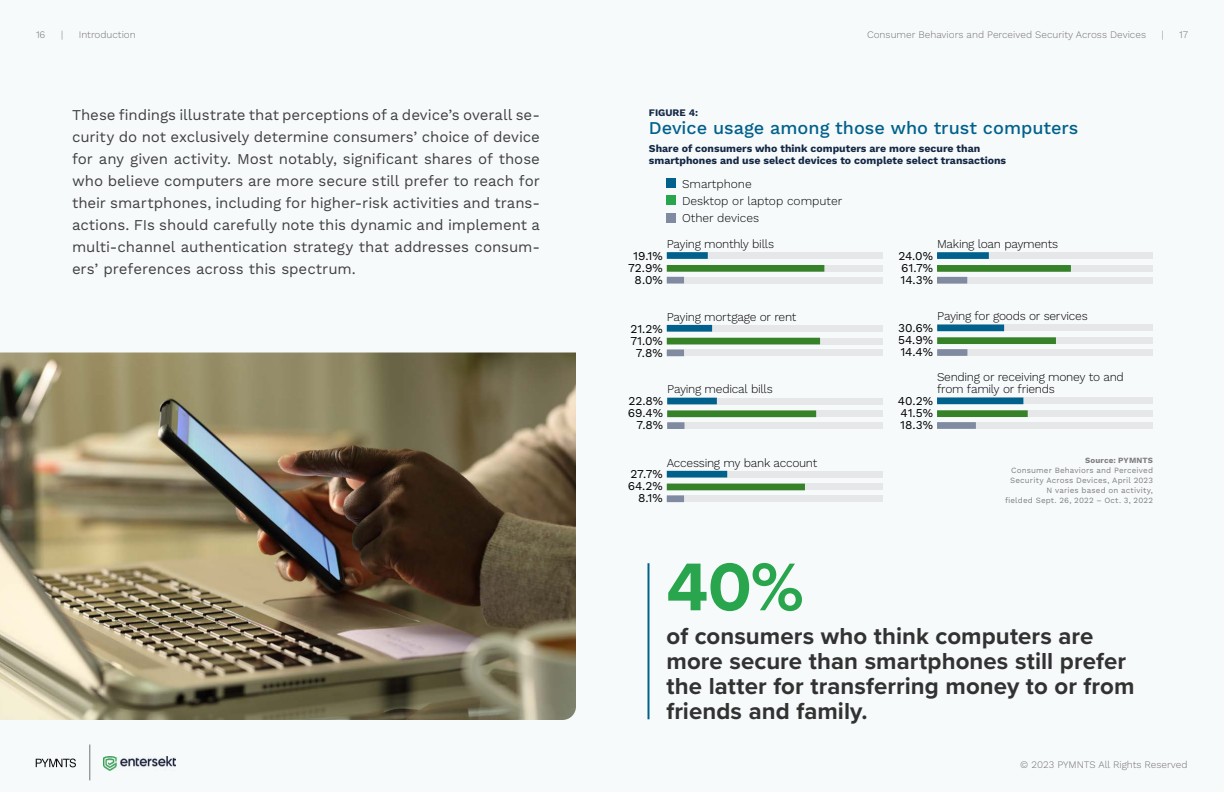
<style>
.page{position:relative;width:1224px;height:792px;background:#f7fafb}
.page>*{position:absolute;margin:0;border:0;box-sizing:border-box;transform-origin:0 0}
.t1{font:700 70px "Proxima Nova";color:#29a64d}
.t2{font:700 24px/25px "Proxima Nova";letter-spacing:.005em;color:#323232}
.t3{font:500 18px "Work Sans";color:#00618c}
.t4{font:15px/22px "Work Sans";letter-spacing:-.005em;color:#414042;text-align:justify}
.t5{font:300 12px/12px "Work Sans";letter-spacing:-.02em;color:#000}
.t6{font:12px/12px "Work Sans";color:#000;text-align:justify}
.t7{font:300 12px/17.3px "Work Sans";color:#000}
.t8{font:700 10.5px/12px "Work Sans";color:#132744}
.t9{font:300 10px "Work Sans";color:#717073}
.t10{font:700 10px "Work Sans";color:#132744}
.t11{font:8px/10px "Work Sans";letter-spacing:.02em;color:#7f7e81;text-align:right}
.t12{font:700 8px "Work Sans";letter-spacing:.015em;color:#7f7e81}
</style>
<div class="page">
<svg style="left:36px;top:759px;width:40px;height:8px"></svg>
<hr style="left:90px;top:745px;width:1px;height:35px;background:#717073">
<img style="left:103px;top:756px;width:73px;height:14px">
<div style="left:667px;top:252px;width:216px;height:7px;background:#e6e7e8"></div>
<div style="left:667px;top:252px;width:41px;height:7px;background:#00618c"></div>
<div style="left:667px;top:325px;width:216px;height:7px;background:#e6e7e8"></div>
<div style="left:667px;top:325px;width:45px;height:7px;background:#00618c"></div>
<div style="left:667px;top:398px;width:216px;height:6px;background:#e6e7e8"></div>
<div style="left:667px;top:398px;width:50px;height:6px;background:#00618c"></div>
<div style="left:667px;top:471px;width:216px;height:7px;background:#e6e7e8"></div>
<div style="left:667px;top:471px;width:60px;height:7px;background:#00618c"></div>
<div style="left:937px;top:325px;width:216px;height:6px;background:#e6e7e8"></div>
<div style="left:937px;top:325px;width:67px;height:6px;background:#00618c"></div>
<div style="left:937px;top:252px;width:216px;height:7px;background:#e6e7e8"></div>
<div style="left:937px;top:252px;width:52px;height:7px;background:#00618c"></div>
<div style="left:937px;top:398px;width:216px;height:6px;background:#e6e7e8"></div>
<div style="left:937px;top:398px;width:86px;height:6px;background:#00618c"></div>
<div style="left:667px;top:265px;width:216px;height:7px;background:#e6e7e8"></div>
<div style="left:667px;top:265px;width:157px;height:7px;background:#358228"></div>
<div style="left:667px;top:338px;width:216px;height:6px;background:#e6e7e8"></div>
<div style="left:667px;top:338px;width:153px;height:6px;background:#358228"></div>
<div style="left:667px;top:410px;width:216px;height:7px;background:#e6e7e8"></div>
<div style="left:667px;top:410px;width:149px;height:7px;background:#358228"></div>
<div style="left:667px;top:484px;width:216px;height:6px;background:#e6e7e8"></div>
<div style="left:667px;top:484px;width:138px;height:6px;background:#358228"></div>
<div style="left:937px;top:337px;width:216px;height:7px;background:#e6e7e8"></div>
<div style="left:937px;top:337px;width:119px;height:7px;background:#358228"></div>
<div style="left:937px;top:265px;width:216px;height:7px;background:#e6e7e8"></div>
<div style="left:937px;top:265px;width:134px;height:7px;background:#358228"></div>
<div style="left:937px;top:410px;width:216px;height:7px;background:#e6e7e8"></div>
<div style="left:937px;top:410px;width:91px;height:7px;background:#358228"></div>
<div style="left:667px;top:277px;width:216px;height:6px;background:#e6e7e8"></div>
<div style="left:667px;top:277px;width:17px;height:6px;background:#808aa0"></div>
<div style="left:667px;top:350px;width:216px;height:6px;background:#e6e7e8"></div>
<div style="left:667px;top:350px;width:17px;height:6px;background:#808aa0"></div>
<div style="left:667px;top:422px;width:216px;height:7px;background:#e6e7e8"></div>
<div style="left:667px;top:422px;width:17px;height:7px;background:#808aa0"></div>
<div style="left:667px;top:495px;width:216px;height:7px;background:#e6e7e8"></div>
<div style="left:667px;top:495px;width:17px;height:7px;background:#808aa0"></div>
<div style="left:937px;top:349px;width:216px;height:7px;background:#e6e7e8"></div>
<div style="left:937px;top:349px;width:30px;height:7px;background:#808aa0"></div>
<div style="left:937px;top:277px;width:216px;height:7px;background:#e6e7e8"></div>
<div style="left:937px;top:277px;width:30px;height:7px;background:#808aa0"></div>
<div style="left:937px;top:422px;width:216px;height:7px;background:#e6e7e8"></div>
<div style="left:937px;top:422px;width:39px;height:7px;background:#808aa0"></div>
<div style="left:667px;top:178px;width:9px;height:9px;background:#00618c"></div>
<div style="left:667px;top:196px;width:9px;height:9px;background:#29a64d"></div>
<div style="left:667px;top:213px;width:9px;height:10px;background:#808aa0"></div>
<img style="left:0;top:353px;width:576px;height:367px">
<hr style="left:648px;top:563px;width:2px;height:156px;background:#00618c">
<p class="t9" style="left:36px;top:28px;width:11px">16</p>
<p class="t9" style="left:61px;top:28px;width:4px">|</p>
<p class="t9" style="left:79px;top:28px;width:59px">Introduction</p>
<p class="t9" style="left:867px;top:28px;width:280px">Consumer Behaviors and Perceived Security Across Devices</p>
<p class="t9" style="left:1162px;top:28px;width:4px">|</p>
<p class="t9" style="left:1179px;top:28px;width:10px">17</p>
<p class="t4" style="left:72px;top:104px;width:470px">These findings illustrate that perceptions of a device’s overall se&shy;curity do not exclusively determine consumers’ choice of device for any given activity. Most notably, significant shares of those who believe computers are more secure still prefer to reach for their smartphones, including for higher-risk activities and trans&shy;actions. FIs should carefully note this dynamic and implement a multi-channel authentication strategy that addresses consum&shy;ers’ preferences across this spectrum.</p>
<p class="t10" style="left:649px;top:106px;width:51px">FIGURE 4:</p>
<p class="t3" style="left:649px;top:117px;width:431px">Device usage among those who trust computers</p>
<p class="t8" style="left:649px;top:143px;width:359px">Share of consumers who think computers are more secure than smartphones and use select devices to complete select transactions</p>
<p class="t7" style="left:682px;top:176px;width:162px">Smartphone<br>Desktop or laptop computer<br>Other devices</p>
<p class="t5" style="left:667px;top:239px;width:109px">Paying monthly bills</p>
<p class="t6" style="left:628px;top:250px;width:36px;text-align:center">19.1%<br>72.9%<br>8.0%</p>
<p class="t5" style="left:667px;top:311px;width:131px">Paying mortgage or rent</p>
<p class="t6" style="left:630px;top:323px;width:34px;text-align:center">21.2%<br>71.0%<br>7.8%</p>
<p class="t5" style="left:667px;top:384px;width:107px">Paying medical bills</p>
<p class="t6" style="left:628px;top:396px;width:37px;text-align:right">22.8%<br>69.4%<br>7.8%</p>
<p class="t5" style="left:667px;top:457px;width:152px">Accessing my bank account</p>
<p class="t6" style="left:628px;top:469px;width:37px;text-align:right">27.7%<br>64.2%<br>8.1%</p>
<p class="t5" style="left:937px;top:239px;width:123px">Making loan payments</p>
<p class="t6" style="left:898px;top:250px;width:36px">24.0% 61.7% 14.3%</p>
<p class="t5" style="left:937px;top:311px;width:152px">Paying for goods or services</p>
<p class="t6" style="left:898px;top:323px;width:37px">30.6% 54.9% 14.4%</p>
<p class="t5" style="left:937px;top:372px;width:188px">Sending or receiving money to and from family or friends</p>
<p class="t6" style="left:898px;top:396px;width:37px">40.2% 41.5% 18.3%</p>
<p class="t12" style="left:1085px;top:456px;width:69px">Source: PYMNTS</p>
<p class="t11" style="left:1005px;top:466px;width:149px">Consumer Behaviors and Perceived Security Across Devices, April 2023<br>N varies based on activity,<br>fielded Sept. 26, 2022 – Oct. 3, 2022</p>
<h1 class="t1" style="left:666px;top:535px;width:139px">40%</h1>
<h2 class="t2" style="left:666px;top:623px;width:470px">of consumers who think computers are more secure than smartphones still prefer the latter for transferring money to or from friends and family.</h2>
<p class="t9" style="left:1020px;top:759px;width:169px">© 2023 PYMNTS All Rights Reserved</p>
</div>
